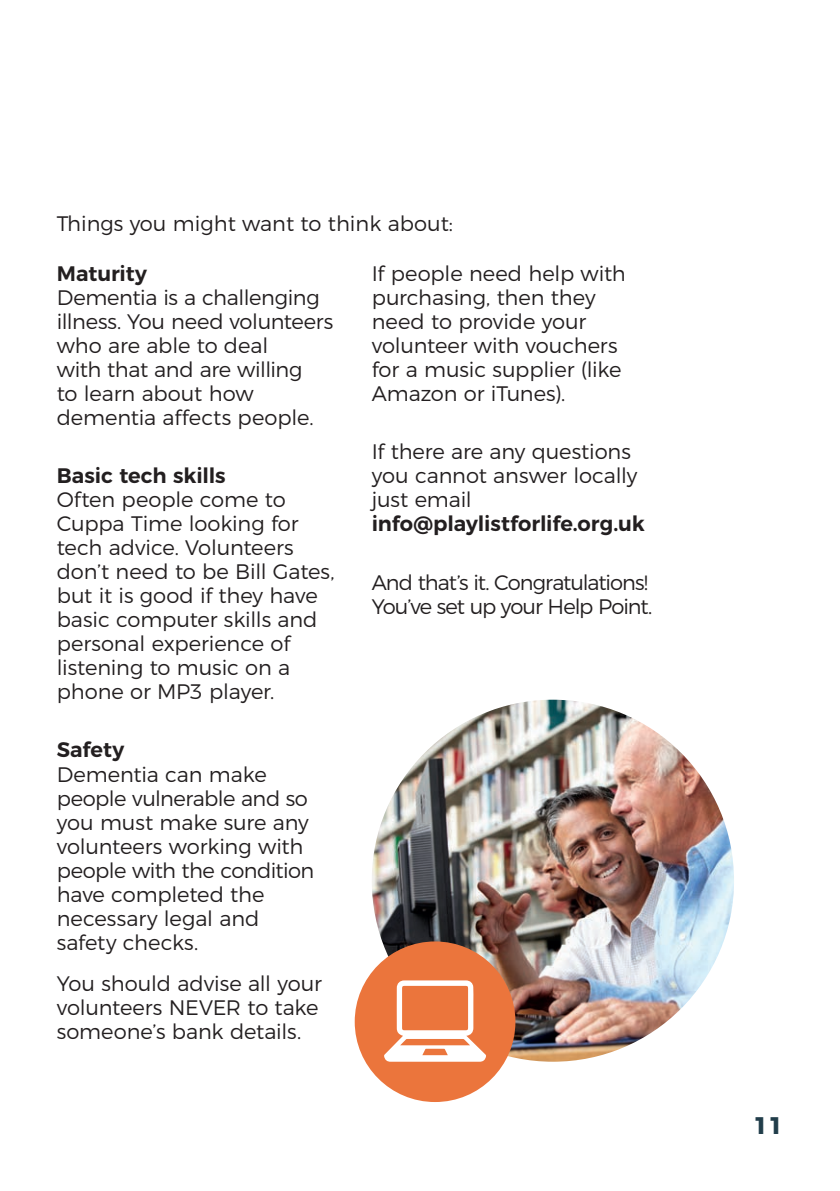
<style>
.page{position:relative;width:840px;height:1191px;background:#fff}
.page>*{position:absolute;margin:0;border:0;box-sizing:border-box;transform-origin:0 0}
.t1{font:700 24px "Montserrat";color:#213d4a}
.t2{font:300 21px/24px "Montserrat";letter-spacing:-.01em;color:#231f20}
.t3{font:600 21px "Montserrat";color:#231f20}
.t4{font:300 21px/24px "Montserrat";letter-spacing:-.05em;color:#231f20}
</style>
<div class="page">
<img style="left:371px;top:699px;width:362px;height:362px;border-radius:181px">
<div style="left:354px;top:941px;width:161px;height:161px;background:#eb753c;border-radius:50%"></div>
<svg style="left:384px;top:980px;width:102px;height:81px"></svg>
<p class="t2" style="left:57px;top:210px;width:397px">Things you might want to think about:</p>
<p class="t3" style="left:57px;top:257px;width:92px">Maturity</p>
<p class="t2" style="left:57px;top:284px;width:278px">Dementia is a challenging illness. You need volunteers who are able to deal<br>with that and are willing<br>to learn about how dementia affects people.</p>
<p class="t3" style="left:57px;top:459px;width:170px">Basic tech skills</p>
<p class="t2" style="left:57px;top:486px;width:279px">Often people come to<br>Cuppa Time looking for tech advice. Volunteers don’t need to be Bill Gates, but it is good if they have basic computer skills and personal experience of listening to music on a phone or MP3 player.</p>
<p class="t3" style="left:57px;top:733px;width:69px">Safety</p>
<p class="t2" style="left:57px;top:760px;width:259px">Dementia can make people vulnerable and so you must make sure any volunteers working with people with the condition have completed the necessary legal and safety checks.</p>
<p class="t2" style="left:57px;top:969px;width:266px">You should advise all your volunteers NEVER to take someone’s bank details.</p>
<p class="t2" style="left:371px;top:260px;width:255px">If people need help with purchasing, then they need to provide your volunteer with vouchers for a music supplier (like<br>Amazon or iTunes).</p>
<p class="t2" style="left:371px;top:438px;width:267px">If there are any questions you cannot answer locally just email</p>
<p class="t3" style="left:371px;top:507px;width:274px">info@playlistforlife.org.uk</p>
<p class="t4" style="left:371px;top:568px;width:282px">And that’s it. Congratulations!<br>You’ve set up your Help Point.</p>
<p class="t1" style="left:753px;top:1106px;width:31px">11</p>
</div>
